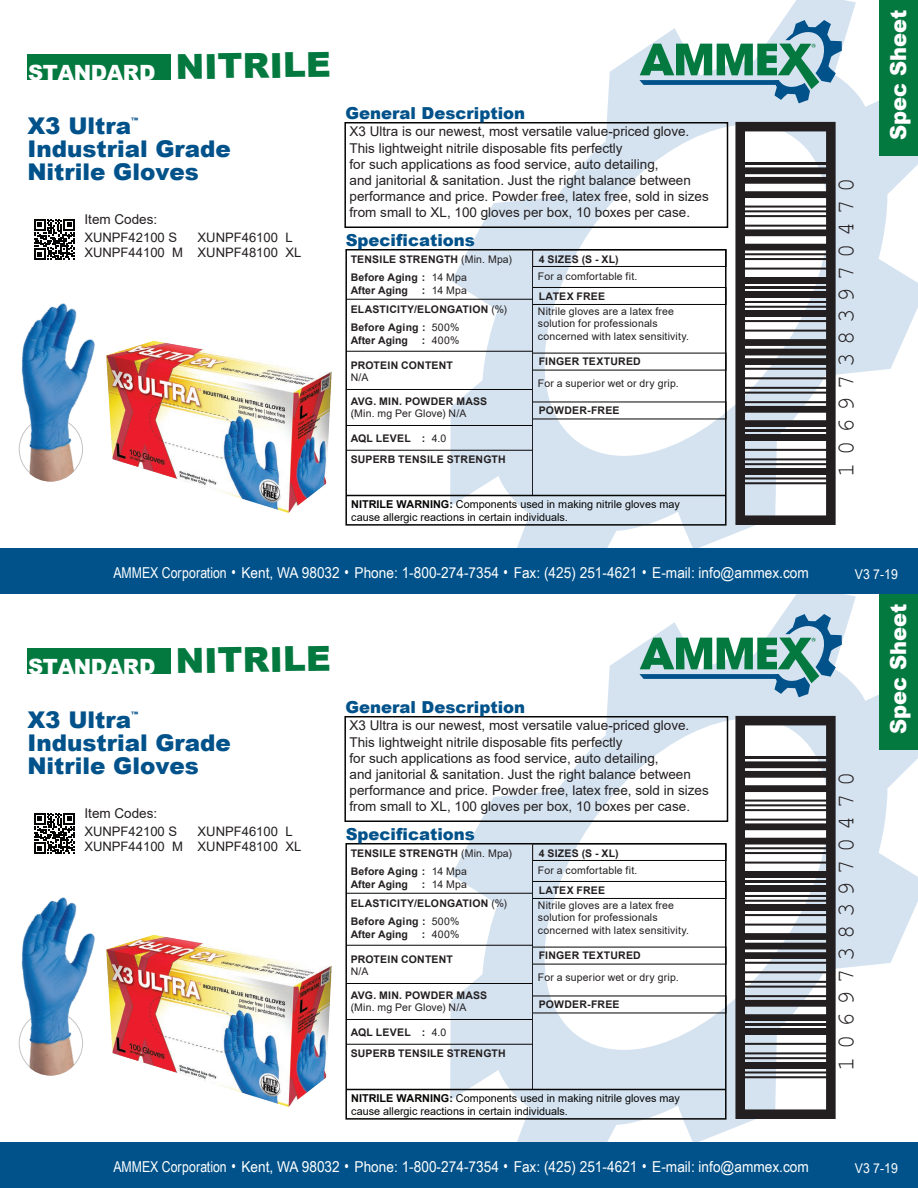
<style>
.page{position:relative;width:918px;height:1188px;background:#fff}
.page>*{position:absolute;margin:0;border:0;box-sizing:border-box;transform-origin:0 0}
.t1{font:900 34.5px "Arial";color:#04793f}
.t2{font:23.85px "Courier New";letter-spacing:.32em;color:#231f20}
.t3{font:900 23.1px/23.1px "Arial";color:#01528a}
.t4{font:900 22.05px "Arial";color:#fff;scale:.95 1}
.t5{font:900 21px "Arial";letter-spacing:-.015em;color:#fff}
.t6{font:900 16.5px "Arial";color:#01528a}
.t7{font:15px "Arial Narrow";color:#fff}
.t8{font:13.5px/16.2px "Arial";color:#231f20}
.t9{font:13.5px "Arial Narrow";color:#fff;scale:1.11 1}
.t10{font:13.05px/15.6px "Arial";color:#231f20}
.t11{font:10.8px/13px "Arial";color:#050504}
.t12{font:700 10.5px/18px "Arial";letter-spacing:.02em;color:#231f20}
.t13{font:10.5px/12.6px "Arial";letter-spacing:.015em;color:#231f20}
.t14{font:700 10.5px "Arial";color:#231f20}
.t15{font:900 7.5px "Arial";color:#01528a}
.s1{font-weight:400}
.s2{font-weight:700}
.s3{font-size:16.5px}
</style>
<div class="page">
<svg style="left:450px;top:0;width:468px;height:549px"></svg>
<div style="left:344px;top:122px;width:384px;height:106px;border:2px solid #050504"></div>
<div style="left:879px;top:0;width:39px;height:155px;background:#04793f"></div>
<svg style="left:639px;top:20px;width:203px;height:84px"></svg>
<div style="left:0;top:549px;width:918px;height:45px;background:#01528a"></div>
<div style="left:27px;top:54px;width:144px;height:26px;background:#04793f"></div>
<div style="left:532px;top:249px;width:194px;height:18px;border:1px solid #050504"></div>
<div style="left:532px;top:287px;width:194px;height:18px;border:1px solid #050504"></div>
<div style="left:345px;top:249px;width:382px;height:277px;border:2px solid #050504"></div>
<hr style="left:532px;top:250px;width:1px;height:245px;background:#231f20">
<hr style="left:346px;top:351px;width:186px;height:1px;background:#050504">
<hr style="left:346px;top:299px;width:186px;height:1px;background:#050504">
<hr style="left:346px;top:389px;width:186px;height:1px;background:#050504">
<hr style="left:346px;top:425px;width:186px;height:1px;background:#050504">
<hr style="left:346px;top:450px;width:186px;height:1px;background:#050504">
<hr style="left:346px;top:495px;width:380px;height:1px;background:#050504">
<svg style="left:34px;top:219px;width:41px;height:41px"></svg>
<svg style="left:735px;top:122px;width:101px;height:403px"></svg>
<hr style="left:743px;top:163px;width:85px;height:2px;background:#231f20">
<img style="left:106px;top:320px;width:251px;height:206px">
<img style="left:18px;top:303px;width:77px;height:179px">
<svg style="left:450px;top:594px;width:468px;height:549px"></svg>
<div style="left:344px;top:716px;width:384px;height:106px;border:2px solid #050504"></div>
<div style="left:879px;top:594px;width:39px;height:155px;background:#04793f"></div>
<svg style="left:639px;top:614px;width:203px;height:84px"></svg>
<div style="left:0;top:1143px;width:918px;height:45px;background:#01528a"></div>
<div style="left:27px;top:648px;width:144px;height:26px;background:#04793f"></div>
<div style="left:532px;top:843px;width:194px;height:18px;border:1px solid #050504"></div>
<div style="left:532px;top:881px;width:194px;height:18px;border:1px solid #050504"></div>
<div style="left:345px;top:843px;width:382px;height:277px;border:2px solid #050504"></div>
<hr style="left:532px;top:844px;width:1px;height:245px;background:#231f20">
<hr style="left:346px;top:945px;width:186px;height:1px;background:#050504">
<hr style="left:346px;top:893px;width:186px;height:1px;background:#050504">
<hr style="left:346px;top:983px;width:186px;height:1px;background:#050504">
<hr style="left:346px;top:1019px;width:186px;height:1px;background:#050504">
<hr style="left:346px;top:1044px;width:186px;height:1px;background:#050504">
<hr style="left:346px;top:1089px;width:380px;height:1px;background:#050504">
<svg style="left:34px;top:813px;width:41px;height:41px"></svg>
<svg style="left:735px;top:716px;width:101px;height:403px"></svg>
<hr style="left:743px;top:757px;width:85px;height:2px;background:#231f20">
<img style="left:106px;top:914px;width:251px;height:206px">
<img style="left:18px;top:897px;width:77px;height:179px">
<h3 class="t5" style="left:28px;top:57px;width:129px">STANDARD</h3>
<h1 class="t1" style="left:175px;top:42px;width:157px;rotate:-1deg">NITRILE</h1>
<h3 class="t3" style="left:27px;top:113px;width:105px">X3 Ultra</h3>
<p class="t15" style="left:131px;top:115px;width:9px">™</p>
<h3 class="t3" style="left:27px;top:136px;width:205px">Industrial Grade<br>Nitrile Gloves</h3>
<p class="t8" style="left:84px;top:211px;width:74px">Item Codes:</p>
<p class="t10" style="left:84px;top:229px;width:100px">XUNPF42100 S<br>XUNPF44100 M</p>
<p class="t10" style="left:198px;top:229px;width:105px">XUNPF46100 L<br>XUNPF48100 XL</p>
<p class="t6" style="left:346px;top:101px;width:181px">General Description</p>
<p class="t8" style="left:350px;top:123px;width:361px">X3 Ultra is our newest, most versatile value-priced glove.<br>This lightweight nitrile disposable fits perfectly<br>for such applications as food service, auto detailing,<br>and janitorial &amp; sanitation. Just the right balance between performance and price. Powder free, latex free, sold in sizes from small to XL, 100 gloves per box, 10 boxes per case.</p>
<p class="t6" style="left:346px;top:228px;width:131px">Specifications</p>
<p class="t12" style="left:351px;top:250px;width:163px">TENSILE STRENGTH <span class="s1">(Min. Mpa)<br></span>Before Aging : <span class="s1">14 Mpa</span></p>
<p class="t14" style="left:351px;top:282px;width:59px">After Aging</p>
<p class="t13" style="left:422px;top:283px;width:47px"><span class="s2">:</span> 14 Mpa</p>
<p class="t12" style="left:351px;top:301px;width:158px">ELASTICITY/ELONGATION <span class="s1">(%)<br></span>Before Aging : <span class="s1">500%</span></p>
<p class="t14" style="left:351px;top:333px;width:59px">After Aging</p>
<p class="t13" style="left:422px;top:334px;width:39px"><span class="s2">:</span> 400%</p>
<p class="t12" style="left:351px;top:356px;width:104px">PROTEIN CONTENT</p>
<p class="t13" style="left:351px;top:371px;width:19px">N/A</p>
<p class="t12" style="left:351px;top:393px;width:138px">AVG. MIN. POWDER MASS</p>
<p class="t13" style="left:351px;top:407px;width:117px">(Min. mg Per Glove) N/A</p>
<p class="t13" style="left:351px;top:407px;width:4px">.</p>
<p class="t12" style="left:351px;top:430px;width:97px">AQL LEVEL : <span class="s1">4.0</span></p>
<p class="t12" style="left:351px;top:451px;width:157px">SUPERB TENSILE STRENGTH</p>
<p class="t12" style="left:539px;top:250px;width:81px">4 SIZES (S - XL)</p>
<p class="t12" style="left:539px;top:287px;width:68px">LATEX FREE</p>
<p class="t13" style="left:538px;top:270px;width:101px">For a comfortable fit.</p>
<p class="t13" style="left:538px;top:305px;width:153px">Nitrile gloves are a latex free solution for professionals concerned with latex sensitivity.</p>
<p class="t12" style="left:539px;top:352px;width:104px">FINGER TEXTURED</p>
<p class="t13" style="left:538px;top:377px;width:142px">For a superior wet or dry grip.</p>
<p class="t12" style="left:539px;top:401px;width:82px">POWDER-FREE</p>
<p class="t11" style="left:351px;top:497px;width:330px"><span class="s2">NITRILE WARNING:</span> Components used in making nitrile gloves may cause allergic reactions in certain individuals.</p>
<h2 class="t2" style="left:831px;top:477px;width:301px;rotate:-90deg">10697383970470</h2>
<h3 class="t4" style="left:882px;top:140px;width:139px;rotate:-90deg">Spec Sheet</h3>
<p class="t7" style="left:113px;top:562px;width:697px">AMMEX Corporation <span class="s3">•</span> Kent, WA 98032 <span class="s3">•</span> Phone: 1-800-274-7354 <span class="s3">•</span> Fax: (425) 251-4621 <span class="s3">•</span> E-mail: info@ammex.com</p>
<p class="t9" style="left:855px;top:565px;width:40px">V3 7-19</p>
<h3 class="t5" style="left:28px;top:651px;width:129px">STANDARD</h3>
<h1 class="t1" style="left:175px;top:636px;width:157px;rotate:-1deg">NITRILE</h1>
<h3 class="t3" style="left:27px;top:707px;width:105px">X3 Ultra</h3>
<p class="t15" style="left:131px;top:709px;width:9px">™</p>
<h3 class="t3" style="left:27px;top:730px;width:205px">Industrial Grade<br>Nitrile Gloves</h3>
<p class="t8" style="left:84px;top:805px;width:74px">Item Codes:</p>
<p class="t10" style="left:84px;top:823px;width:100px">XUNPF42100 S<br>XUNPF44100 M</p>
<p class="t10" style="left:198px;top:823px;width:105px">XUNPF46100 L<br>XUNPF48100 XL</p>
<p class="t6" style="left:346px;top:695px;width:181px">General Description</p>
<p class="t8" style="left:350px;top:717px;width:361px">X3 Ultra is our newest, most versatile value-priced glove.<br>This lightweight nitrile disposable fits perfectly<br>for such applications as food service, auto detailing,<br>and janitorial &amp; sanitation. Just the right balance between performance and price. Powder free, latex free, sold in sizes from small to XL, 100 gloves per box, 10 boxes per case.</p>
<p class="t6" style="left:346px;top:822px;width:131px">Specifications</p>
<p class="t12" style="left:351px;top:844px;width:163px">TENSILE STRENGTH <span class="s1">(Min. Mpa)<br></span>Before Aging : <span class="s1">14 Mpa</span></p>
<p class="t14" style="left:351px;top:876px;width:59px">After Aging</p>
<p class="t13" style="left:422px;top:877px;width:47px"><span class="s2">:</span> 14 Mpa</p>
<p class="t12" style="left:351px;top:895px;width:158px">ELASTICITY/ELONGATION <span class="s1">(%)<br></span>Before Aging : <span class="s1">500%</span></p>
<p class="t14" style="left:351px;top:927px;width:59px">After Aging</p>
<p class="t13" style="left:422px;top:928px;width:39px"><span class="s2">:</span> 400%</p>
<p class="t12" style="left:351px;top:950px;width:104px">PROTEIN CONTENT</p>
<p class="t13" style="left:351px;top:965px;width:19px">N/A</p>
<p class="t12" style="left:351px;top:987px;width:138px">AVG. MIN. POWDER MASS</p>
<p class="t13" style="left:351px;top:1001px;width:117px">(Min. mg Per Glove) N/A</p>
<p class="t13" style="left:351px;top:1001px;width:4px">.</p>
<p class="t12" style="left:351px;top:1024px;width:97px">AQL LEVEL : <span class="s1">4.0</span></p>
<p class="t12" style="left:351px;top:1045px;width:157px">SUPERB TENSILE STRENGTH</p>
<p class="t12" style="left:539px;top:844px;width:81px">4 SIZES (S - XL)</p>
<p class="t12" style="left:539px;top:881px;width:68px">LATEX FREE</p>
<p class="t13" style="left:538px;top:864px;width:101px">For a comfortable fit.</p>
<p class="t13" style="left:538px;top:899px;width:153px">Nitrile gloves are a latex free solution for professionals concerned with latex sensitivity.</p>
<p class="t12" style="left:539px;top:946px;width:104px">FINGER TEXTURED</p>
<p class="t13" style="left:538px;top:971px;width:142px">For a superior wet or dry grip.</p>
<p class="t12" style="left:539px;top:995px;width:82px">POWDER-FREE</p>
<p class="t11" style="left:351px;top:1091px;width:330px"><span class="s2">NITRILE WARNING:</span> Components used in making nitrile gloves may cause allergic reactions in certain individuals.</p>
<h2 class="t2" style="left:831px;top:1071px;width:301px;rotate:-90deg">10697383970470</h2>
<h3 class="t4" style="left:882px;top:734px;width:139px;rotate:-90deg">Spec Sheet</h3>
<p class="t7" style="left:113px;top:1156px;width:697px">AMMEX Corporation <span class="s3">•</span> Kent, WA 98032 <span class="s3">•</span> Phone: 1-800-274-7354 <span class="s3">•</span> Fax: (425) 251-4621 <span class="s3">•</span> E-mail: info@ammex.com</p>
<p class="t9" style="left:855px;top:1159px;width:40px">V3 7-19</p>
</div>
